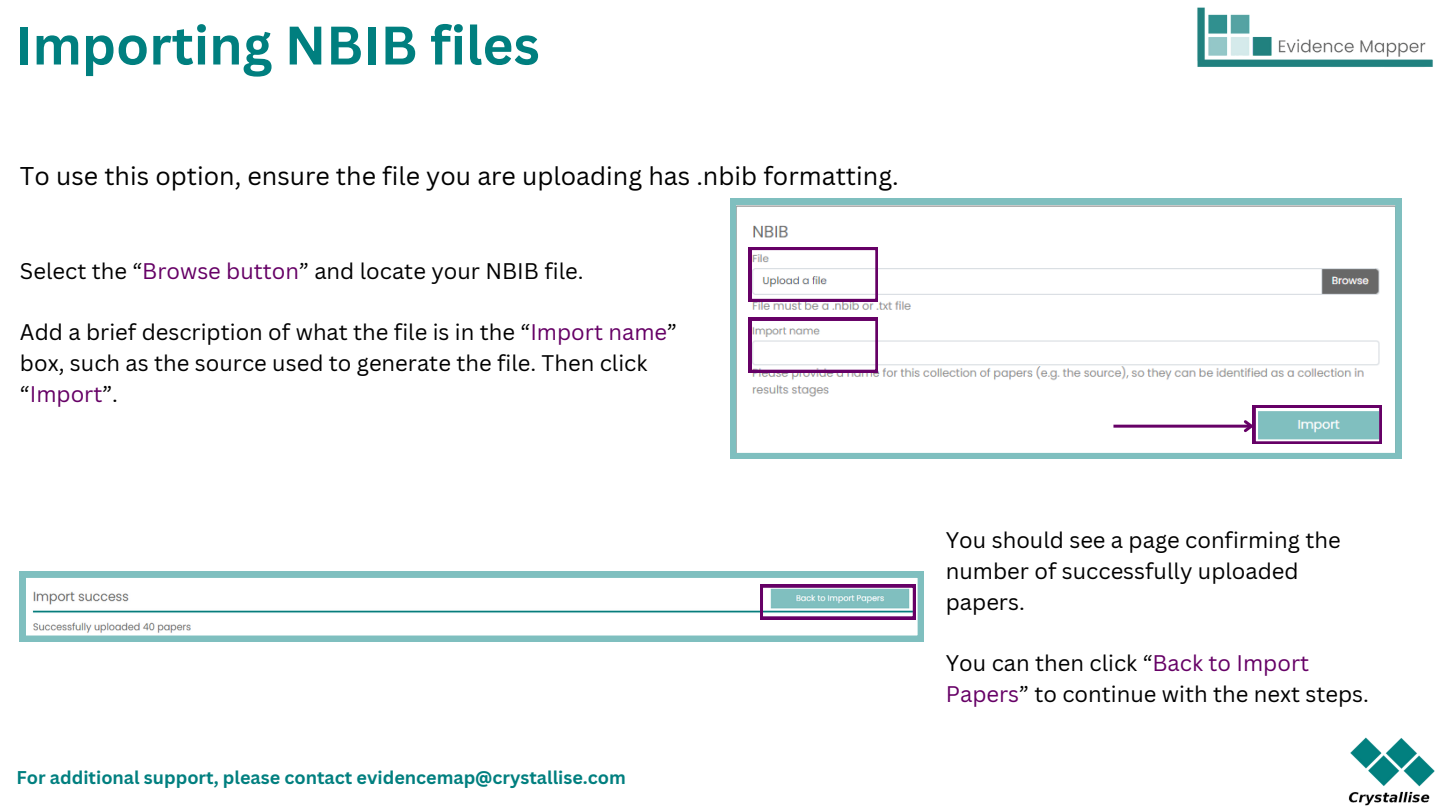
<style>
.page{position:relative;width:1440px;height:810px;background:#fff}
.page>*{position:absolute;margin:0;border:0;box-sizing:border-box;transform-origin:0 0}
.t1{font:700 53px "Canva Sans";color:#007f7f}
.t2{font:25px "Canva Sans";color:#000}
.t3{font:22px/30.8px "Canva Sans";color:#000}
.t4{font:700 18px "Canva Sans";color:#007f7f}
.s1{color:#606}
</style>
<div class="page">
<svg style="left:730px;top:199px;width:671px;height:260px"></svg>
<svg style="left:20px;top:572px;width:904px;height:70px"></svg>
<svg style="left:760px;top:585px;width:156px;height:34px;background:#97a8bb"></svg>
<hr style="left:1113px;top:425px;width:138px;height:3px;background:#606">
<svg style="left:1241px;top:405px;width:141px;height:39px"></svg>
<img style="left:1349px;top:737px;width:86px;height:69px">
<img style="left:1197px;top:7px;width:236px;height:60px">
<svg style="left:749px;top:247px;width:129px;height:55px"></svg>
<svg style="left:749px;top:318px;width:129px;height:55px"></svg>
<h2 class="t1" style="left:15px;top:8px;width:526px">Importing NBIB files</h2>
<h3 class="t2" style="left:20px;top:159px;width:880px">To use this option, ensure the file you are uploading has .nbib formatting.</h3>
<h3 class="t3" style="left:20px;top:255px;width:565px">Select the “<span class="s1">Browse button</span>” and locate your NBIB file.</h3>
<p class="t3" style="left:20px;top:316px;width:659px">Add a brief description of what the file is in the “<span class="s1">Import name</span>” box, such as the source used to generate the file. Then click “<span class="s1">Import</span>”.</p>
<p class="t4" style="left:17px;top:764px;width:611px">For additional support, please contact evidencemap@crystallise.com</p>
<p class="t3" style="left:946px;top:525px;width:396px">You should see a page confirming the number of successfully uploaded papers.</p>
<h3 class="t3" style="left:946px;top:648px;width:425px">You can then click “<span class="s1">Back to Import<br>Papers</span>” to continue with the next steps.</h3>
</div>
